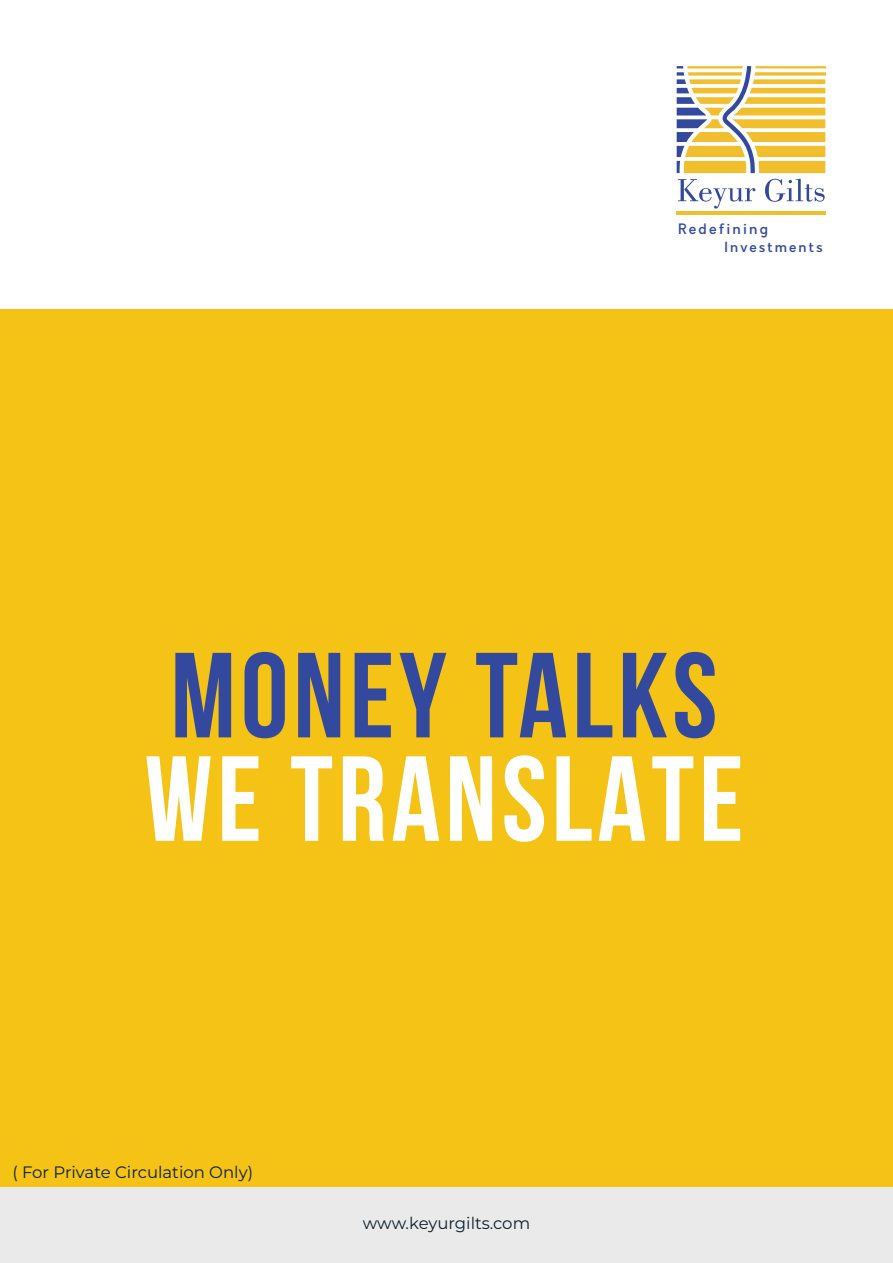
<style>
.page{position:relative;width:893px;height:1263px;background:#fff}
.page>*{position:absolute;margin:0;border:0;box-sizing:border-box;transform-origin:0 0}
.t1{font:700 120.75px "Bebas Neue";letter-spacing:.04em;color:#fff}
.t2{font:700 120.75px "Bebas Neue";letter-spacing:.04em;color:#32499d}
.t3{font:16.5px "Montserrat";color:#0b202e}
.t4{font:500 14.1px "Orkney";letter-spacing:.15em;color:#32499d}
.t5{font:500 13.65px "Orkney";letter-spacing:.15em;color:#32499d}
</style>
<div class="page">
<div style="left:0;top:309px;width:893px;height:879px;background:#f5c216"></div>
<div style="left:0;top:1188px;width:893px;height:75px;background:#eaeaea"></div>
<hr style="left:677px;top:211px;width:149px;height:3px;background:#f1be2d">
<svg style="left:677px;top:66px;width:149px;height:107px"></svg>
<svg style="left:678px;top:179px;width:77px;height:30px"></svg>
<svg style="left:765px;top:179px;width:60px;height:23px"></svg>
<p class="t4" style="left:678px;top:219px;width:91px">Redefining</p>
<p class="t5" style="left:725px;top:238px;width:99px">Investments</p>
<h1 class="t2" style="left:171px;top:629px;width:548px">MONEY TALKS</h1>
<h1 class="t1" style="left:145px;top:733px;width:600px">WE TRANSLATE</h1>
<p class="t3" style="left:12px;top:1161px;width:242px">( For Private Circulation Only)</p>
<p class="t3" style="left:363px;top:1212px;width:169px">www.keyurgilts.com</p>
</div>
